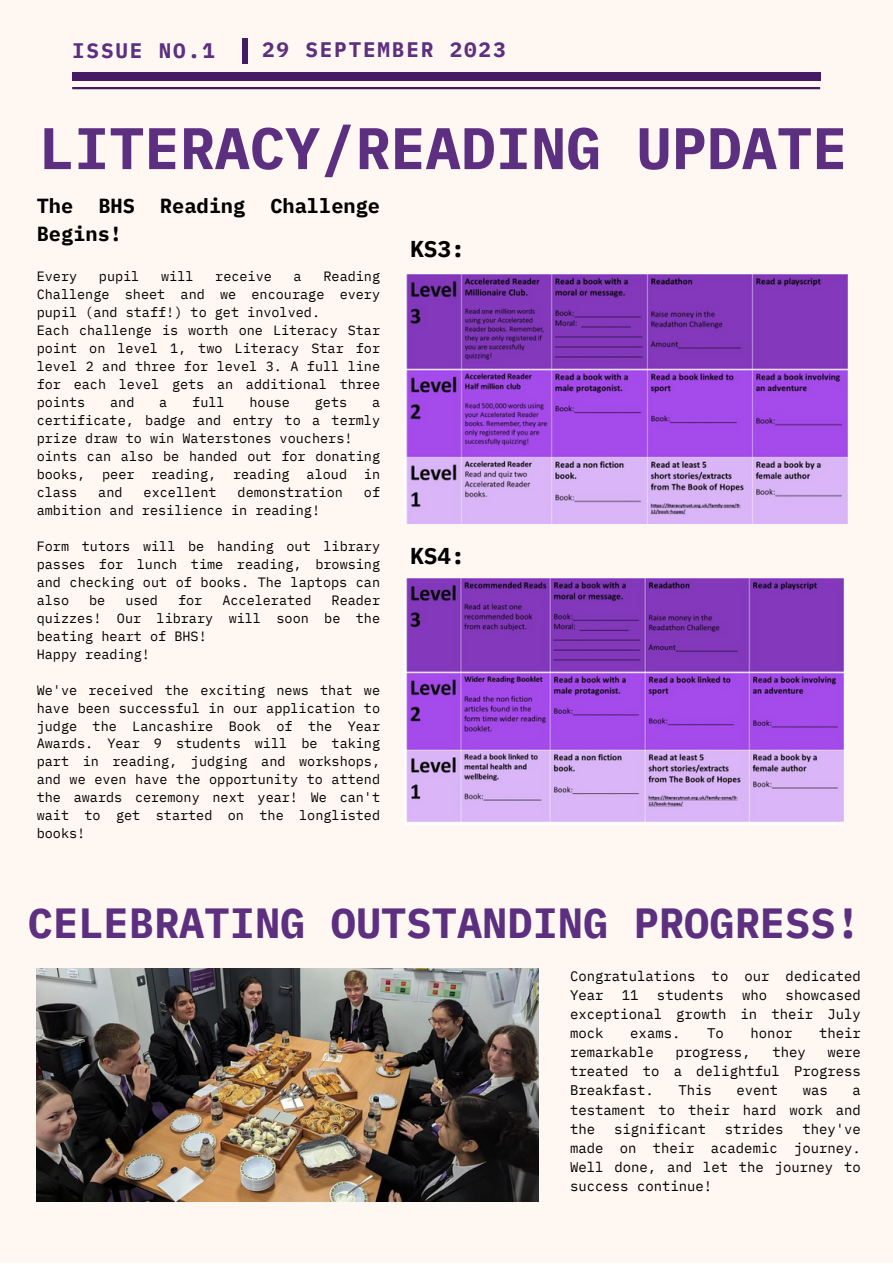
<style>
.page{position:relative;width:893px;height:1264px;background:#fff}
.page>*{position:absolute;margin:0;border:0;box-sizing:border-box;transform-origin:0 0}
.t1{font:700 58.5px "IBM Plex Mono";color:#5d2f80}
.t2{font:700 42px "IBM Plex Mono";color:#5d2f80}
.t3{font:700 22.95px "IBM Plex Mono";color:#000}
.t4{font:700 21px "IBM Plex Mono";letter-spacing:.09em;color:#5d2f80}
.t5{font:700 20.4px/28px "IBM Plex Mono";color:#000}
.t6{font:13.95px/19px "IBM Plex Mono";color:#000;text-align:justify}
.t7{font:13.5px/18px "IBM Plex Mono";color:#000;text-align:justify}
</style>
<div class="page">
<div style="left:0;top:0;width:892px;height:1262px;background:#fff8f2"></div>
<div style="left:72px;top:72px;width:748px;height:9px;background:#451c64"></div>
<hr style="left:72px;top:87px;width:748px;height:2px;background:#451c64">
<div style="left:242px;top:38px;width:6px;height:25px;background:#451c64"></div>
<img style="left:404px;top:275px;width:443px;height:248px">
<img style="left:404px;top:578px;width:438px;height:246px">
<img style="left:37px;top:968px;width:501px;height:233px">
<p class="t4" style="left:72px;top:36px;width:144px">ISSUE NO.1</p>
<p class="t4" style="left:262px;top:35px;width:245px">29 SEPTEMBER 2023</p>
<p class="t1" style="left:39px;top:109px;width:809px">LITERACY/READING UPDATE</p>
<p class="t5" style="left:37px;top:191px;width:345px">The BHS Reading Challenge<br>Begins!</p>
<p class="t7" style="left:37px;top:266px;width:42px">Every</p>
<p class="t7" style="left:99px;top:266px;width:42px">pupil</p>
<p class="t7" style="left:161px;top:266px;width:34px">will</p>
<p class="t7" style="left:215px;top:266px;width:58px">receive</p>
<p class="t7" style="left:293px;top:266px;width:10px">a</p>
<p class="t3" style="left:410px;top:233px;width:56px">KS3:</p>
<p class="t7" style="left:37px;top:266px;width:345px;text-indent:287px">Reading Challenge sheet and we encourage every pupil (and staff!) to get involved.</p>
<p class="t7" style="left:37px;top:320px;width:345px">Each challenge is worth one Literacy Star point on level 1, two Literacy Star for level 2 and three for level 3. A full line for each level gets an additional three points</p>
<p class="t7" style="left:110px;top:392px;width:26px">and</p>
<p class="t7" style="left:159px;top:392px;width:10px">a</p>
<p class="t7" style="left:192px;top:392px;width:34px">full</p>
<p class="t7" style="left:249px;top:392px;width:42px">house</p>
<p class="t7" style="left:315px;top:392px;width:34px">gets</p>
<p class="t7" style="left:37px;top:392px;width:345px;text-indent:335px">a certificate, badge and entry to a termly prize draw to win Waterstones vouchers!</p>
<p class="t7" style="left:37px;top:446px;width:345px">oints can also be handed out for donating books, peer reading, reading aloud in class</p>
<p class="t7" style="left:98px;top:482px;width:26px">and</p>
<p class="t7" style="left:144px;top:482px;width:74px">excellent</p>
<p class="t7" style="left:237px;top:482px;width:107px">demonstration</p>
<p class="t7" style="left:364px;top:482px;width:18px">of</p>
<p class="t7" style="left:37px;top:500px;width:285px">ambition and resilience in reading!</p>
<p class="t7" style="left:37px;top:536px;width:345px">Form tutors will be handing out library passes for lunch time reading, browsing and checking out of books. The laptops can also</p>
<p class="t3" style="left:410px;top:540px;width:56px">KS4:</p>
<p class="t7" style="left:37px;top:590px;width:345px;text-indent:295px">Reader quizzes! Our library will soon be the beating heart of BHS!</p>
<p class="t7" style="left:37px;top:644px;width:115px">Happy reading!</p>
<p class="t7" style="left:37px;top:680px;width:345px">We've received the exciting news that we have been successful in our application to judge the Lancashire Book of the Year Awards. Year 9 students will be taking part in reading, judging and workshops, and we even have the opportunity to attend the awards ceremony next year! We can't wait to get started on the longlisted books!</p>
<p class="t7" style="left:89px;top:590px;width:18px">be</p>
<p class="t7" style="left:125px;top:590px;width:34px">used</p>
<p class="t7" style="left:178px;top:590px;width:26px">for</p>
<p class="t7" style="left:222px;top:590px;width:91px">Accelerated</p>
<p class="t2" style="left:28px;top:895px;width:834px">CELEBRATING OUTSTANDING PROGRESS!</p>
<p class="t6" style="left:570px;top:966px;width:292px">Congratulations to our dedicated<br>Year</p>
<p class="t6" style="left:570px;top:985px;width:292px;text-indent:215px">showcased exceptional growth in their July mock</p>
<p class="t6" style="left:622px;top:985px;width:18px">11</p>
<p class="t6" style="left:657px;top:985px;width:68px">students</p>
<p class="t6" style="left:742px;top:985px;width:27px">who</p>
<p class="t6" style="left:630px;top:1023px;width:52px">exams.</p>
<p class="t6" style="left:707px;top:1023px;width:18px">To</p>
<p class="t6" style="left:750px;top:1023px;width:43px">honor</p>
<p class="t6" style="left:819px;top:1023px;width:43px">their</p>
<p class="t6" style="left:570px;top:1042px;width:85px">remarkable</p>
<p class="t6" style="left:675px;top:1042px;width:77px">progress,</p>
<p class="t6" style="left:772px;top:1042px;width:35px">they</p>
<p class="t6" style="left:570px;top:1042px;width:292px;text-indent:257px">were treated to a delightful Progress Breakfast.</p>
<p class="t6" style="left:678px;top:1080px;width:35px">This</p>
<p class="t6" style="left:736px;top:1080px;width:43px">event</p>
<p class="t6" style="left:802px;top:1080px;width:27px">was</p>
<p class="t6" style="left:570px;top:1080px;width:292px;text-indent:282px">a testament to their hard work and the</p>
<p class="t6" style="left:614px;top:1118px;width:93px">significant</p>
<p class="t6" style="left:725px;top:1118px;width:60px">strides</p>
<p class="t6" style="left:570px;top:1118px;width:292px;text-indent:232px">they've made on their academic journey.<br>Well done, and let the journey to success continue!</p>
</div>
